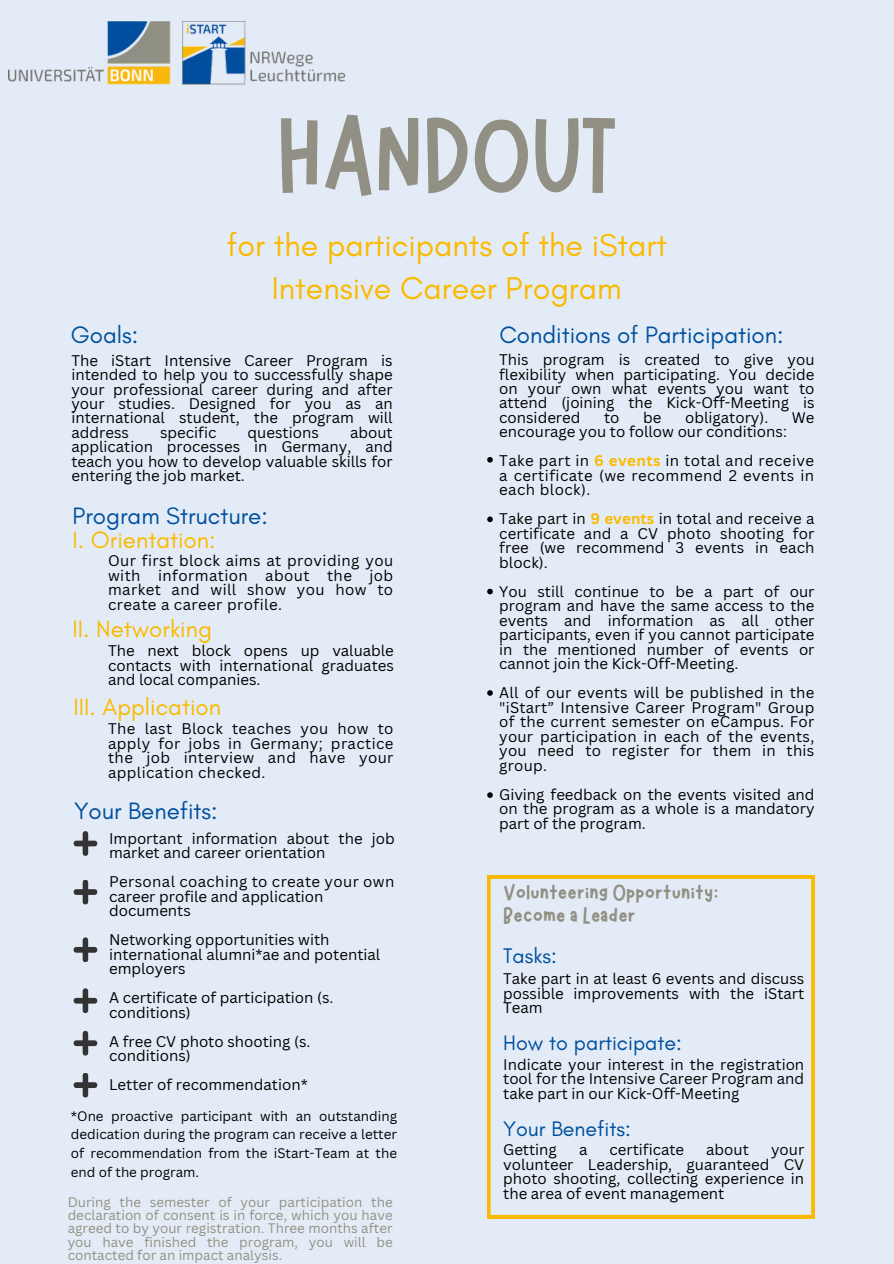
<style>
.page{position:relative;width:894px;height:1264px;background:#fff}
.page>*{position:absolute;margin:0;border:0;box-sizing:border-box;transform-origin:0 0}
.t1{font:107.4px "Marykate";color:#929084}
.t2{font:32.25px/42.8px "Glacial Indifference";color:#fbb900;text-align:center}
.t3{font:24.15px/23.7px "Glacial Indifference";color:#004f9f}
.t4{font:24.15px/22.5px "Marykate";color:#929084}
.t5{font:24.15px "Glacial Indifference";color:#fbb900}
.t6{font:21.45px "Glacial Indifference";color:#004f9f}
.t7{font:15px/14.5px "Canva Sans";color:#000;text-align:justify}
.t8{font:13.35px/13.2px "Canva Sans";color:#929084;text-align:justify}
.t9{font:13.35px/18.5px "Canva Sans";color:#000;text-align:justify}
.s1{color:#fbb900}
.s2{font-weight:700;color:#fbb900}
</style>
<div class="page">
<div style="left:0;top:0;width:893px;height:1263px;background:#e3ecf6"></div>
<img style="left:9px;top:21px;width:336px;height:64px">
<svg style="left:74px;top:831px;width:23px;height:24px"></svg>
<svg style="left:74px;top:880px;width:23px;height:24px"></svg>
<svg style="left:74px;top:937px;width:23px;height:25px"></svg>
<svg style="left:74px;top:988px;width:23px;height:25px"></svg>
<svg style="left:74px;top:1030px;width:23px;height:25px"></svg>
<svg style="left:74px;top:1073px;width:23px;height:24px"></svg>
<svg style="left:487px;top:457px;width:5px;height:5px"></svg>
<svg style="left:487px;top:516px;width:5px;height:6px"></svg>
<svg style="left:487px;top:588px;width:5px;height:6px"></svg>
<svg style="left:487px;top:690px;width:5px;height:5px"></svg>
<svg style="left:487px;top:792px;width:5px;height:6px"></svg>
<svg style="left:487px;top:875px;width:327px;height:343px"></svg>
<h3 class="t3" style="left:71px;top:323px;width:69px">Goals:</h3>
<h3 class="t1" style="left:277px;top:85px;width:341px">HANDOUT</h3>
<h5 class="t2" style="left:226px;top:223px;width:442px">for the participants of the iStart<br>Intensive Career Program</h5>
<p class="t3" style="left:499px;top:322px;width:286px">Conditions of Participation:</p>
<p class="t7" style="left:71px;top:352px;width:323px">The iStart Intensive Career Program is intended to help you to successfully shape your professional career during and after your studies. Designed for you as an international student, the program will address</p>
<p class="t7" style="left:160px;top:425px;width:58px">specific</p>
<p class="t7" style="left:247px;top:425px;width:73px">questions</p>
<p class="t7" style="left:71px;top:425px;width:323px;text-indent:278px">about application processes in Germany, and teach you how to develop valuable skills for entering the job market.</p>
<p class="t3" style="left:73px;top:503px;width:196px">Program Structure:<br><span class="s1">I. Orientation:</span></p>
<h5 class="t7" style="left:108px;top:553px;width:286px">Our first block aims at providing you with information about the job market and will show you how to create a career profile.</h5>
<h5 class="t5" style="left:73px;top:614px;width:141px">II. Networking</h5>
<p class="t7" style="left:108px;top:643px;width:287px">The next block opens up valuable contacts with international graduates and local companies.</p>
<p class="t5" style="left:74px;top:691px;width:149px">III. Application</p>
<h3 class="t7" style="left:108px;top:721px;width:287px">The last Block teaches you how to apply for jobs in Germany; practice the job interview and have your application checked.</h3>
<p class="t3" style="left:74px;top:798px;width:145px">Your Benefits:</p>
<p class="t7" style="left:109px;top:830px;width:287px">Important information about the job market and career orientation</p>
<p class="t7" style="left:109px;top:874px;width:287px;text-align:left">Personal coaching to create your own career profile and application documents</p>
<p class="t7" style="left:109px;top:932px;width:272px;text-align:left">Networking opportunities with international alumni*ae and potential employers</p>
<p class="t7" style="left:109px;top:990px;width:226px">A certificate of participation (s. conditions)</p>
<h5 class="t7" style="left:109px;top:1033px;width:203px">A free CV photo shooting (s. conditions)</h5>
<h5 class="t7" style="left:109px;top:1077px;width:200px">Letter of recommendation*</h5>
<h3 class="t9" style="left:71px;top:1106px;width:328px">*One proactive participant with an outstanding dedication during the program can receive a letter of recommendation from the iStart-Team at the end of the program.</h3>
<p class="t8" style="left:68px;top:1194px;width:326px">During the semester of your participation the declaration of consent is in force, which you have agreed to by your registration. Three months after you have finished the program, you will be contacted for an impact analysis.</p>
<h1 class="t7" style="left:499px;top:352px;width:317px">This program is created to give you flexibility when participating. You decide on your own what events you want to attend (joining the Kick-Off-Meeting is considered</h1>
<h1 class="t7" style="left:604px;top:410px;width:17px">to</h1>
<h1 class="t7" style="left:643px;top:410px;width:20px">be</h1>
<h1 class="t7" style="left:685px;top:410px;width:85px">obligatory).</h1>
<h1 class="t7" style="left:791px;top:410px;width:24px">We</h1>
<h1 class="t7" style="left:499px;top:424px;width:289px">encourage you to follow our conditions:</h1>
<h2 class="t7" style="left:499px;top:453px;width:316px">Take part in <span class="s2">6 events</span> in total and receive a certificate (we recommend 2 events in each block).</h2>
<h3 class="t7" style="left:499px;top:511px;width:316px">Take part in <span class="s2">9 events</span> in total and receive a certificate and a CV photo shooting for free (we recommend 3 events in each block).</h3>
<h5 class="t7" style="left:499px;top:583px;width:317px">You still continue to be a part of our program and have the same access to the events and information as all other participants, even if you cannot participate in the mentioned number of events or cannot join the Kick-Off-Meeting.</h5>
<h3 class="t7" style="left:499px;top:685px;width:316px">All of our events will be published in the "iStart” Intensive Career Program" Group of the current semester on eCampus. For your participation in each of the events, you need to register for them in this group.</h3>
<h5 class="t7" style="left:499px;top:786px;width:317px">Giving feedback on the events visited and on the program as a whole is a mandatory part of the program.</h5>
<p class="t4" style="left:503px;top:879px;width:218px">Volunteering Opportunity:<br>Become a Leader</p>
<p class="t6" style="left:503px;top:942px;width:55px">Tasks:</p>
<h5 class="t7" style="left:503px;top:970px;width:302px">Take part in at least 6 events and discuss possible improvements with the iStart Team</h5>
<h5 class="t6" style="left:503px;top:1029px;width:180px">How to participate:</h5>
<h5 class="t7" style="left:503px;top:1056px;width:302px">Indicate your interest in the registration tool for the Intensive Career Program and take part in our Kick-Off-Meeting</h5>
<h5 class="t6" style="left:503px;top:1115px;width:129px">Your Benefits:</h5>
<h5 class="t7" style="left:503px;top:1141px;width:55px">Getting</h5>
<h5 class="t7" style="left:579px;top:1141px;width:10px">a</h5>
<h5 class="t7" style="left:609px;top:1141px;width:76px">certificate</h5>
<h5 class="t7" style="left:706px;top:1141px;width:44px">about</h5>
<h5 class="t7" style="left:503px;top:1141px;width:302px;text-indent:268px">your volunteer Leadership, guaranteed CV photo shooting, collecting experience in the area of event management</h5>
</div>
